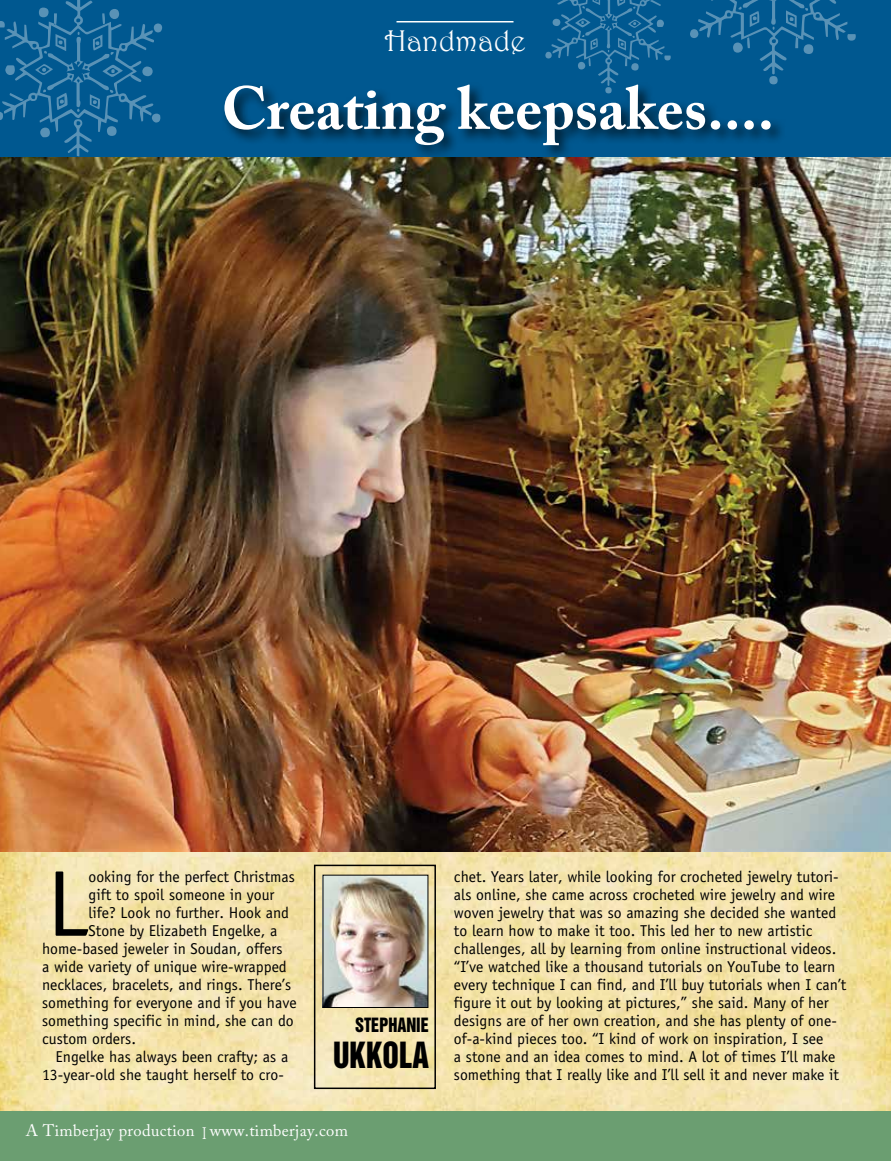
<style>
.page{position:relative;width:891px;height:1161px;background:#fff}
.page>*{position:absolute;margin:0;border:0;box-sizing:border-box;transform-origin:0 0}
.t1{font:93.75px "Officina Sans";color:#000}
.t2{font:700 60px "Adobe Caslon Pro";color:#fff}
.t3{font:33px "Helvetica Inserat";color:#000;scale:.9 1}
.t4{font:30px "Harrington";color:#fff}
.t5{font:18px "Helvetica Inserat";color:#000;scale:.9 1}
.t6{font:16.5px "Adobe Caslon Pro";letter-spacing:.02em;color:#fff}
.t7{font:15.75px/18px "Officina Sans";color:#000}
</style>
<div class="page">
<img style="left:0;top:851px;width:891px;height:261px">
<div style="left:0;top:1112px;width:891px;height:49px;background:#6b9e71"></div>
<div style="left:0;top:0;width:891px;height:158px;background:#005890"></div>
<svg style="left:690px;top:0;width:166px;height:82px"></svg>
<svg style="left:545px;top:0;width:126px;height:82px"></svg>
<svg style="left:0;top:0;width:162px;height:158px"></svg>
<div style="left:221px;top:82px;width:566px;height:80px;background:#000;opacity:.75"></div>
<div style="left:314px;top:865px;width:122px;height:224px;border:2px solid #000"></div>
<img style="left:325px;top:877px;width:101px;height:129px">
<img style="left:0;top:158px;width:891px;height:693px">
<hr style="left:397px;top:21px;width:117px;height:1px;background:#fff">
<h3 class="t4" style="left:385px;top:22px;width:142px">Handmade</h3>
<h2 class="t2" style="left:221px;top:73px;width:554px">Creating keepsakes....</h2>
<h1 class="t1" style="left:47px;top:849px;width:43px">L</h1>
<p class="t7" style="left:89px;top:867px;width:208px">ooking for the perfect Christmas</p>
<p class="t7" style="left:89px;top:885px;width:188px">gift to spoil someone in your</p>
<p class="t7" style="left:89px;top:903px;width:202px">life? Look no further. Hook and</p>
<p class="t7" style="left:89px;top:921px;width:190px">Stone by Elizabeth Engelke, a</p>
<p class="t7" style="left:42px;top:939px;width:242px">home-based jeweler in Soudan, offers</p>
<p class="t7" style="left:42px;top:957px;width:246px">a wide variety of unique wire-wrapped</p>
<p class="t7" style="left:42px;top:975px;width:251px">necklaces, bracelets, and rings. There’s</p>
<p class="t7" style="left:42px;top:993px;width:256px">something for everyone and if you have</p>
<p class="t7" style="left:42px;top:1011px;width:253px">something specific in mind, she can do</p>
<p class="t7" style="left:42px;top:1029px;width:95px">custom orders.</p>
<p class="t7" style="left:56px;top:1047px;width:234px">Engelke has always been crafty; as a</p>
<p class="t7" style="left:42px;top:1065px;width:243px">13-year-old she taught herself to cro-</p>
<p class="t5" style="left:355px;top:1014px;width:84px">STEPHANIE</p>
<h3 class="t3" style="left:333px;top:1035px;width:108px">UKKOLA</h3>
<p class="t6" style="left:26px;top:1121px;width:324px">A Timberjay production I www.timberjay.com</p>
<p class="t7" style="left:454px;top:867px;width:394px">chet. Years later, while looking for crocheted jewelry tutori&shy;als online, she came across crocheted wire jewelry and wire woven jewelry that was so amazing she decided she wanted to learn how to make it too. This led her to new artistic challenges, all by learning from online instructional videos. “I’ve watched like a thousand tutorials on YouTube to learn every technique I can find, and I’ll buy tutorials when I can’t figure it out by looking at pictures,” she said. Many of her designs are of her own creation, and she has plenty of one&shy;of-a-kind pieces too. “I kind of work on inspiration, I see<br>a stone and an idea comes to mind. A lot of times I’ll make something that I really like and I’ll sell it and never make it</p>
</div>
